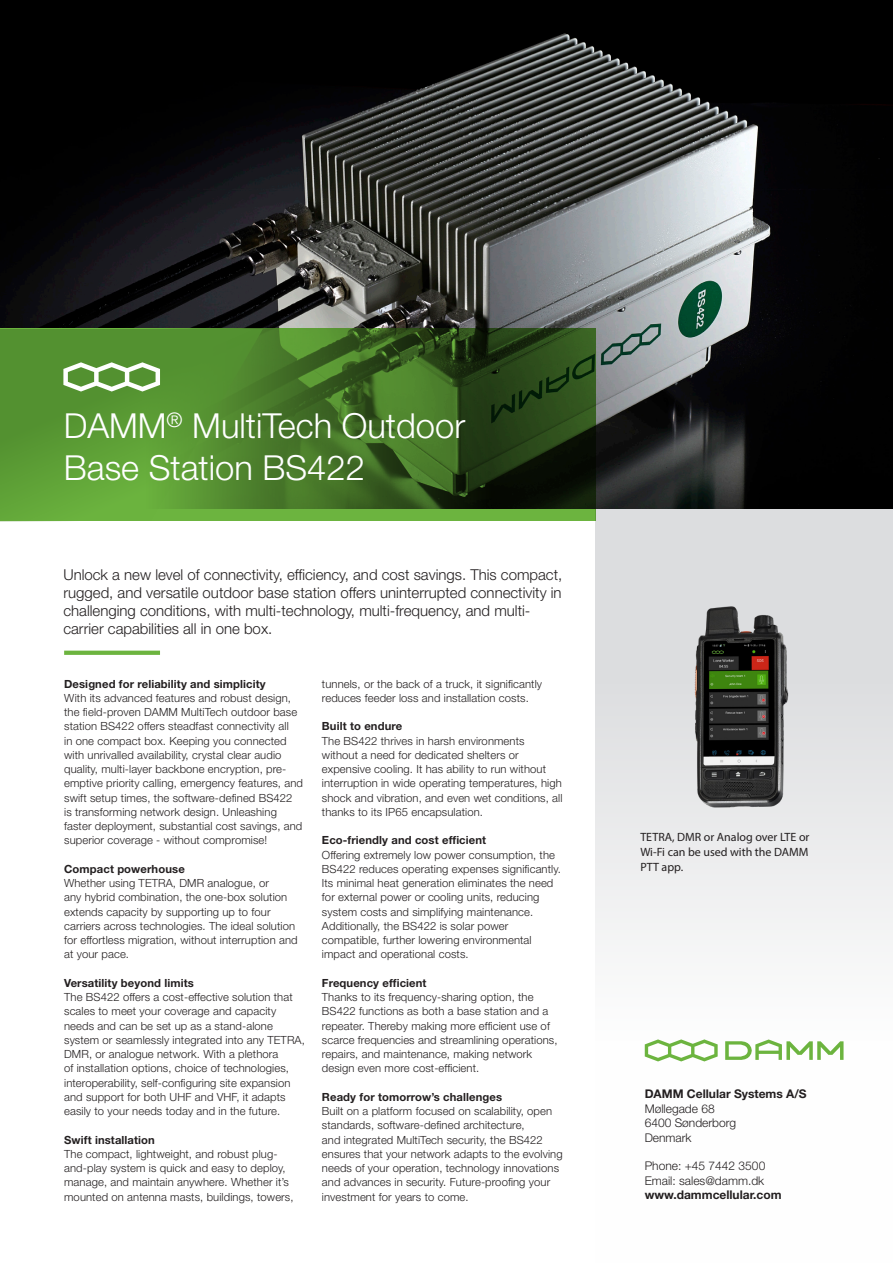
<style>
.page{position:relative;width:893px;height:1263px;background:#fff}
.page>*{position:absolute;margin:0;border:0;box-sizing:border-box;transform-origin:0 0}
.Overskrift{font:300 34.5px "Helvetica Neue LT Std";color:#fff}
.Sub_headline{font:300 15px/18px "Helvetica Neue LT Std";color:#231f20}
.t1{font:300 12px "Helvetica Neue LT Std";color:#231f20}
.Sub_headline-2{font:12px/15px "Myriad Pro";color:#231f20;text-align:justify}
.t2{font:700 12px "Helvetica Neue LT Std";color:#231f20}
.Copy_text{font:300 11.25px/14.2px "Helvetica Neue LT Std";letter-spacing:.01em;color:#231f20}
.Copy_text-2{font:700 11.25px "Helvetica Neue LT Std";letter-spacing:.01em;color:#231f20}
</style>
<div class="page">
<div style="left:595px;top:508px;width:298px;height:755px;background:linear-gradient(to bottom,#d7d8da,#fff)"></div>
<img style="left:0;top:0;width:893px;height:508px">
<svg style="left:645px;top:1039px;width:73px;height:22px"></svg>
<svg style="left:725px;top:1039px;width:118px;height:21px"></svg>
<svg style="left:64px;top:651px;width:96px;height:4px"></svg>
<svg style="left:0;top:328px;width:595px;height:193px;background:#365c20"></svg>
<svg style="left:0;top:329px;width:263px;height:193px;background:#599834"></svg>
<svg style="left:63px;top:362px;width:97px;height:29px"></svg>
<img style="left:639px;top:570px;width:197px;height:259px">
<p class="Overskrift" style="left:64px;top:405px;width:403px">DAMM<sup>®</sup> MultiTech Outdoor</p>
<p class="Overskrift" style="left:64px;top:447px;width:303px">Base Station BS422</p>
<p class="Sub_headline" style="left:63px;top:566px;width:500px">Unlock a new level of connectivity, efficiency, and cost savings. This compact, rugged, and versatile outdoor base station offers uninterrupted connectivity in challenging conditions, with multi-technology, multi-frequency, and multi&shy;carrier capabilities all in one box.</p>
<p class="Copy_text-2" style="left:64px;top:677px;width:203px">Designed for reliability and simplicity</p>
<p class="Copy_text" style="left:64px;top:690px;width:240px">With its advanced features and robust design, the field-proven DAMM MultiTech outdoor base station BS422 offers steadfast connectivity all<br>in one compact box. Keeping you connected with unrivalled availability, crystal clear audio quality, multi-layer backbone encryption, pre&shy;emptive priority calling, emergency features, and swift setup times, the software-defined BS422 is transforming network design. Unleashing faster deployment, substantial cost savings, and superior coverage - without compromise!</p>
<p class="Copy_text-2" style="left:64px;top:862px;width:122px">Compact powerhouse</p>
<p class="Copy_text" style="left:64px;top:876px;width:235px">Whether using TETRA, DMR analogue, or<br>any hybrid combination, the one-box solution extends capacity by supporting up to four carriers across technologies. The ideal solution for effortless migration, without interruption and at your pace.</p>
<p class="Copy_text-2" style="left:64px;top:976px;width:131px">Versatility beyond limits</p>
<p class="Copy_text" style="left:64px;top:990px;width:242px">The BS422 offers a cost-effective solution that scales to meet your coverage and capacity needs and can be set up as a stand-alone system or seamlessly integrated into any TETRA, DMR, or analogue network. With a plethora<br>of installation options, choice of technologies, interoperability, self-configuring site expansion and support for both UHF and VHF, it adapts easily to your needs today and in the future.</p>
<p class="Copy_text-2" style="left:64px;top:1133px;width:92px">Swift installation</p>
<p class="Copy_text" style="left:64px;top:1146px;width:231px">The compact, lightweight, and robust plug&shy;and-play system is quick and easy to deploy, manage, and maintain anywhere. Whether it’s mounted on antenna masts, buildings, towers,</p>
<p class="Copy_text" style="left:322px;top:676px;width:222px">tunnels, or the back of a truck, it significantly reduces feeder loss and installation costs.</p>
<p class="Copy_text-2" style="left:322px;top:719px;width:82px">Built to endure</p>
<p class="Copy_text" style="left:322px;top:733px;width:242px">The BS422 thrives in harsh environments without a need for dedicated shelters or expensive cooling. It has ability to run without interruption in wide operating temperatures, high shock and vibration, and even wet conditions, all thanks to its IP65 encapsulation.</p>
<p class="Copy_text-2" style="left:322px;top:833px;width:166px">Eco-friendly and cost efficient</p>
<p class="Copy_text" style="left:322px;top:847px;width:240px">Offering extremely low power consumption, the BS422 reduces operating expenses significantly.<br>Its minimal heat generation eliminates the need for external power or cooling units, reducing system costs and simplifying maintenance.<br>Additionally, the BS422 is solar power compatible, further lowering environmental impact and operational costs.</p>
<p class="Copy_text-2" style="left:322px;top:976px;width:106px">Frequency efficient</p>
<p class="Copy_text" style="left:322px;top:990px;width:237px">Thanks to its frequency-sharing option, the BS422 functions as both a base station and a repeater. Thereby making more efficient use of scarce frequencies and streamlining operations, repairs, and maintenance, making network design even more cost-efficient.</p>
<p class="Copy_text-2" style="left:322px;top:1090px;width:182px">Ready for tomorrow’s challenges</p>
<p class="Copy_text" style="left:322px;top:1104px;width:242px">Built on a platform focused on scalability, open standards, software-defined architecture,<br>and integrated MultiTech security, the BS422 ensures that your network adapts to the evolving needs of your operation, technology innovations and advances in security. Future-proofing your investment for years to come.</p>
<p class="Sub_headline-2" style="left:640px;top:829px;width:171px">TETRA, DMR or Analog over LTE or Wi-Fi can be used with the DAMM PTT app.</p>
<p class="t2" style="left:645px;top:1086px;width:163px">DAMM Cellular Systems A/S</p>
<p class="t1" style="left:645px;top:1101px;width:72px">Møllegade 68</p>
<p class="t1" style="left:645px;top:1115px;width:93px">6400 Sønderborg</p>
<p class="t1" style="left:645px;top:1130px;width:48px">Denmark</p>
<p class="t1" style="left:645px;top:1159px;width:122px">Phone: +45 7442 3500</p>
<p class="t1" style="left:645px;top:1173px;width:121px">Email: sales@damm.dk</p>
<p class="t2" style="left:645px;top:1187px;width:139px">www.dammcellular.com</p>
</div>
